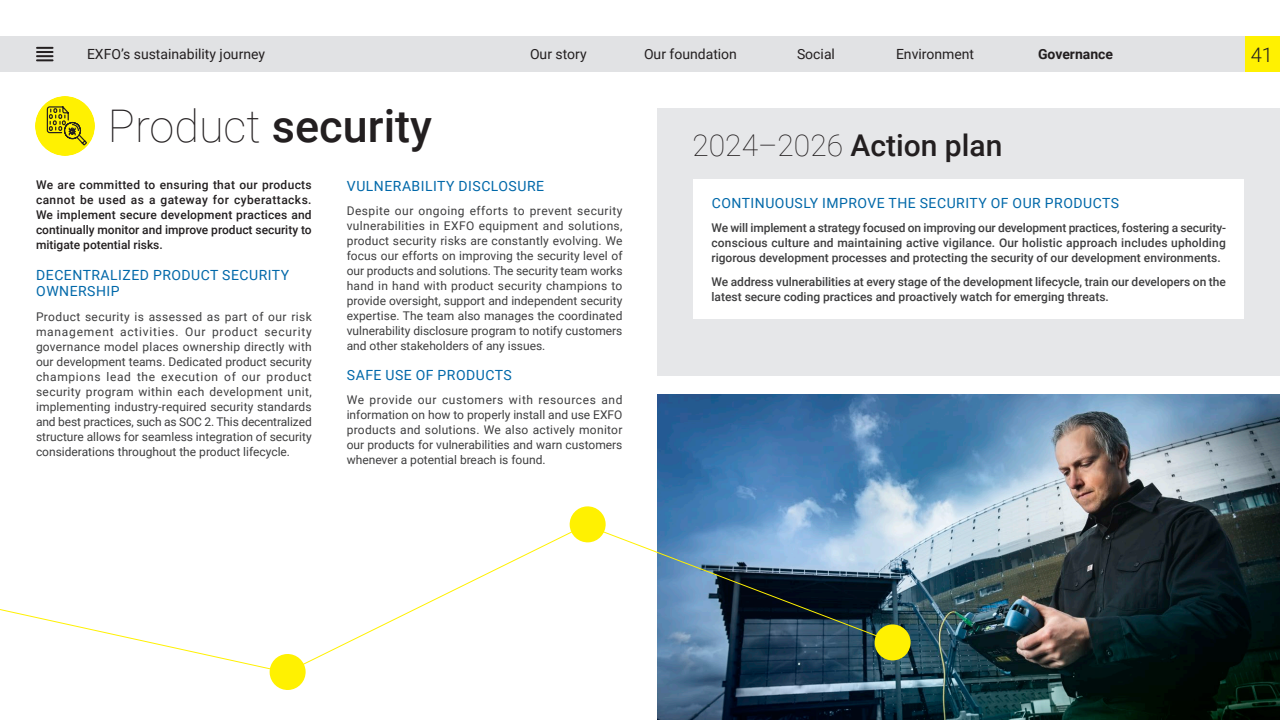
<style>
.page{position:relative;width:1280px;height:720px;background:#fff}
.page>*{position:absolute;margin:0;border:0;box-sizing:border-box;transform-origin:0 0}
.t1{font:500 45px "Roboto";color:#231f20}
.t2{font:500 30px "Roboto";color:#231f20}
.t3{font:300 20px "Roboto";color:#231f20}
.t4{font:14px/17px "Roboto";letter-spacing:.035em;color:#0068a9}
.t5{font:14px "Roboto";color:#231f20}
.t6{font:700 14px "Roboto";color:#231f20}
.t7{font:12px/15px "Roboto";color:#3e3e3f;text-align:justify}
.t8{font:500 12px/15px "Roboto";color:#3e3e3f;text-align:justify}
.t9{font:500 12px/15px "Roboto";color:#231f20;text-align:justify}
.s1{font-weight:100}
</style>
<div class="page">
<div style="left:658px;top:108px;width:622px;height:268px;background:#e6e7e9"></div>
<div style="left:694px;top:179px;width:550px;height:140px;background:#fff"></div>
<img style="left:658px;top:394px;width:622px;height:326px">
<svg style="left:0;top:524px;width:894px;height:150px"></svg>
<svg style="left:269px;top:654px;width:37px;height:36px"></svg>
<svg style="left:569px;top:506px;width:37px;height:37px"></svg>
<svg style="left:874px;top:624px;width:37px;height:37px"></svg>
<div style="left:35px;top:96px;width:60px;height:60px;background:#fff101;border-radius:50%"></div>
<svg style="left:46px;top:105px;width:42px;height:42px"></svg>
<div style="left:1244px;top:36px;width:36px;height:36px;background:#fff101"></div>
<div style="left:0;top:36px;width:1244px;height:36px;background:#e1e2e4"></div>
<svg style="left:37px;top:47px;width:16px;height:14px"></svg>
<p class="t5" style="left:87px;top:45px;width:180px">EXFO’s sustainability journey</p>
<p class="t5" style="left:530px;top:45px;width:58px">Our story</p>
<p class="t5" style="left:644px;top:45px;width:95px">Our foundation</p>
<p class="t5" style="left:797px;top:45px;width:40px">Social</p>
<p class="t5" style="left:896px;top:45px;width:80px">Environment</p>
<p class="t6" style="left:1038px;top:45px;width:77px">Governance</p>
<h3 class="t3" style="left:1251px;top:40px;width:24px">41</h3>
<h1 class="t1" style="left:108px;top:94px;width:326px"><span class="s1">Product</span> security</h1>
<p class="t9" style="left:36px;top:177px;width:277px">We are committed to ensuring that our products cannot be used as a gateway for cyberattacks.<br>We implement secure development practices and continually monitor and improve product security to mitigate potential risks.</p>
<p class="t4" style="left:36px;top:266px;width:255px">DECENTRALIZED PRODUCT SECURITY<br>OWNERSHIP</p>
<p class="t7" style="left:36px;top:308px;width:277px">Product security is assessed as part of our risk management activities. Our product security governance model places ownership directly with our development teams. Dedicated product security champions lead the execution of our product security program within each development unit, implementing industry-required security standards and best practices, such as SOC 2. This decentralized structure allows for seamless integration of security considerations throughout the product lifecycle.</p>
<p class="t4" style="left:347px;top:177px;width:199px">VULNERABILITY DISCLOSURE</p>
<p class="t7" style="left:347px;top:202px;width:277px">Despite our ongoing efforts to prevent security vulnerabilities in EXFO equipment and solutions, product security risks are constantly evolving. We focus our efforts on improving the security level of our products and solutions. The security team works hand in hand with product security champions to provide oversight, support and independent security expertise. The team also manages the coordinated vulnerability disclosure program to notify customers and other stakeholders of any issues.</p>
<p class="t4" style="left:347px;top:366px;width:166px">SAFE USE OF PRODUCTS</p>
<p class="t7" style="left:347px;top:392px;width:277px">We provide our customers with resources and information on how to properly install and use EXFO products and solutions. We also actively monitor our products for vulnerabilities and warn customers whenever a potential breach is found.</p>
<h2 class="t2" style="left:692px;top:124px;width:311px"><span class="s1">2024–2026</span> Action plan</h2>
<p class="t4" style="left:712px;top:194px;width:409px">CONTINUOUSLY IMPROVE THE SECURITY OF OUR PRODUCTS</p>
<p class="t8" style="left:712px;top:220px;width:516px">We will implement a strategy focused on improving our development practices, fostering a security&shy;conscious culture and maintaining active vigilance. Our holistic approach includes upholding rigorous development processes and protecting the security of our development environments.</p>
<p class="t8" style="left:712px;top:274px;width:516px">We address vulnerabilities at every stage of the development lifecycle, train our developers on the latest secure coding practices and proactively watch for emerging threats.</p>
</div>
